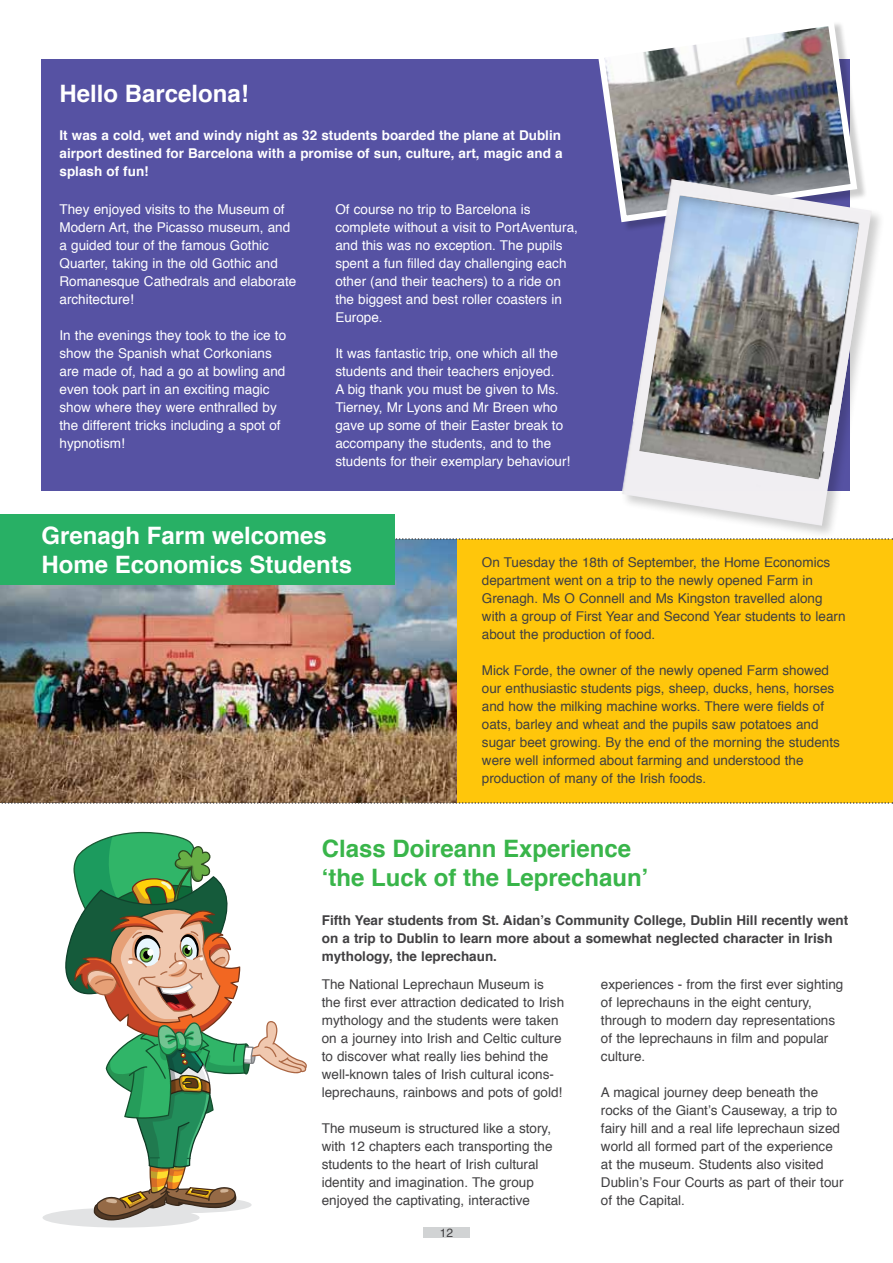
<style>
.page{position:relative;width:893px;height:1263px;background:#fff}
.page>*{position:absolute;margin:0;border:0;box-sizing:border-box;transform-origin:0 0}
.t1{font:700 24px/28.8px "Helvetica";color:#fff}
.t2{font:700 24px/28.8px "Helvetica";color:#39b54a}
.t3{font:13.5px/18px "Helvetica";color:#414042}
.t4{font:13.5px/18px "Helvetica";color:#fff}
.t5{font:700 13.5px/18px "Helvetica";color:#414042}
.t6{font:700 13.5px/18px "Helvetica";color:#fff;text-align:justify}
.t7{font:12px "Helvetica";color:#414042}
</style>
<div class="page">
<div style="left:423px;top:1227px;width:47px;height:11px;background:#d1d3d4"></div>
<div style="left:41px;top:60px;width:809px;height:431px;background:#5652a3"></div>
<img style="left:594px;top:24px;width:267px;height:187px">
<div style="left:43px;top:1208px;width:157px;height:19px;background:#e2e3e4;border-radius:50%"></div>
<svg style="left:65px;top:832px;width:242px;height:388px"></svg>
<div style="left:0;top:539px;width:893px;height:263px;background:#ffc60b"></div>
<img style="left:0;top:540px;width:457px;height:262px">
<svg style="left:0;top:802px;width:893px;height:2px"></svg>
<svg style="left:395px;top:538px;width:497px;height:2px"></svg>
<div style="left:0;top:515px;width:395px;height:70px;background:#28b065"></div>
<hr style="left:892px;top:538px;width:1px;height:161px;background:#013a94">
<div style="left:620px;top:177px;width:265px;height:362px;background:#000;opacity:.2"></div>
<img style="left:621px;top:252px;width:239px;height:274px">
<img style="left:633px;top:179px;width:239px;height:274px">
<img style="left:638px;top:194px;width:221px;height:287px">
<h1 class="t1" style="left:60px;top:79px;width:191px">Hello Barcelona!</h1>
<p class="t6" style="left:60px;top:126px;width:504px">It was a cold, wet and windy night as 32 students boarded the plane at Dublin airport destined for Barcelona with a promise of sun, culture, art, magic and a splash of fun!</p>
<p class="t4" style="left:60px;top:201px;width:238px">They enjoyed visits to the Museum of<br>Modern Art, the Picasso museum, and a guided tour of the famous Gothic<br>Quarter, taking in the old Gothic and<br>Romanesque Cathedrals and elaborate architecture!</p>
<p class="t4" style="left:60px;top:327px;width:228px">In the evenings they took to the ice to show the Spanish what Corkonians are made of, had a go at bowling and even took part in an exciting magic show where they were enthralled by the different tricks including a spot of hypnotism!</p>
<p class="t4" style="left:335px;top:201px;width:244px">Of course no trip to Barcelona is complete without a visit to PortAventura, and this was no exception. The pupils spent a fun filled day challenging each other (and their teachers) to a ride on the biggest and best roller coasters in Europe.</p>
<p class="t4" style="left:335px;top:345px;width:236px">It was fantastic trip, one which all the students and their teachers enjoyed.<br>A big thank you must be given to Ms.<br>Tierney, Mr Lyons and Mr Breen who gave up some of their Easter break to accompany the students, and to the students for their exemplary behaviour!</p>
<h1 class="t1" style="left:41px;top:521px;width:312px">Grenagh Farm welcomes<br>Home Economics Students</h1>
<p class="t3" style="left:482px;top:554px;width:365px">On Tuesday the 18th of September, the Home Economics department went on a trip to the newly opened Farm in Grenagh. Ms O Connell and Ms Kingston travelled along with a group of First Year and Second Year students to learn about the production of food.</p>
<p class="t3" style="left:482px;top:662px;width:359px">Mick Forde, the owner of the newly opened Farm showed our enthusiastic students pigs, sheep, ducks, hens, horses and how the milking machine works. There were fields of oats, barley and wheat and the pupils saw potatoes and sugar beet growing. By the end of the morning the students were well informed about farming and understood the production of many of the Irish foods.</p>
<h1 class="t2" style="left:322px;top:834px;width:328px">Class Doireann Experience ‘the Luck of the Leprechaun’</h1>
<p class="t5" style="left:322px;top:911px;width:528px">Fifth Year students from St. Aidan’s Community College, Dublin Hill recently went on a trip to Dublin to learn more about a somewhat neglected character in Irish mythology, the leprechaun.</p>
<p class="t3" style="left:322px;top:976px;width:244px">The National Leprechaun Museum is the first ever attraction dedicated to Irish mythology and the students were taken on a journey into Irish and Celtic culture to discover what really lies behind the well-known tales of Irish cultural icons&shy;leprechauns, rainbows and pots of gold!</p>
<p class="t3" style="left:322px;top:1120px;width:232px">The museum is structured like a story, with 12 chapters each transporting the students to the heart of Irish cultural identity and imagination. The group enjoyed the captivating, interactive</p>
<p class="t7" style="left:440px;top:1223px;width:15px">12</p>
<p class="t3" style="left:601px;top:976px;width:244px">experiences - from the first ever sighting of leprechauns in the eight century, through to modern day representations of the leprechauns in film and popular culture.</p>
<p class="t3" style="left:601px;top:1084px;width:244px">A magical journey deep beneath the rocks of the Giant’s Causeway, a trip to fairy hill and a real life leprechaun sized world all formed part of the experience at the museum. Students also visited Dublin’s Four Courts as part of their tour of the Capital.</p>
</div>
